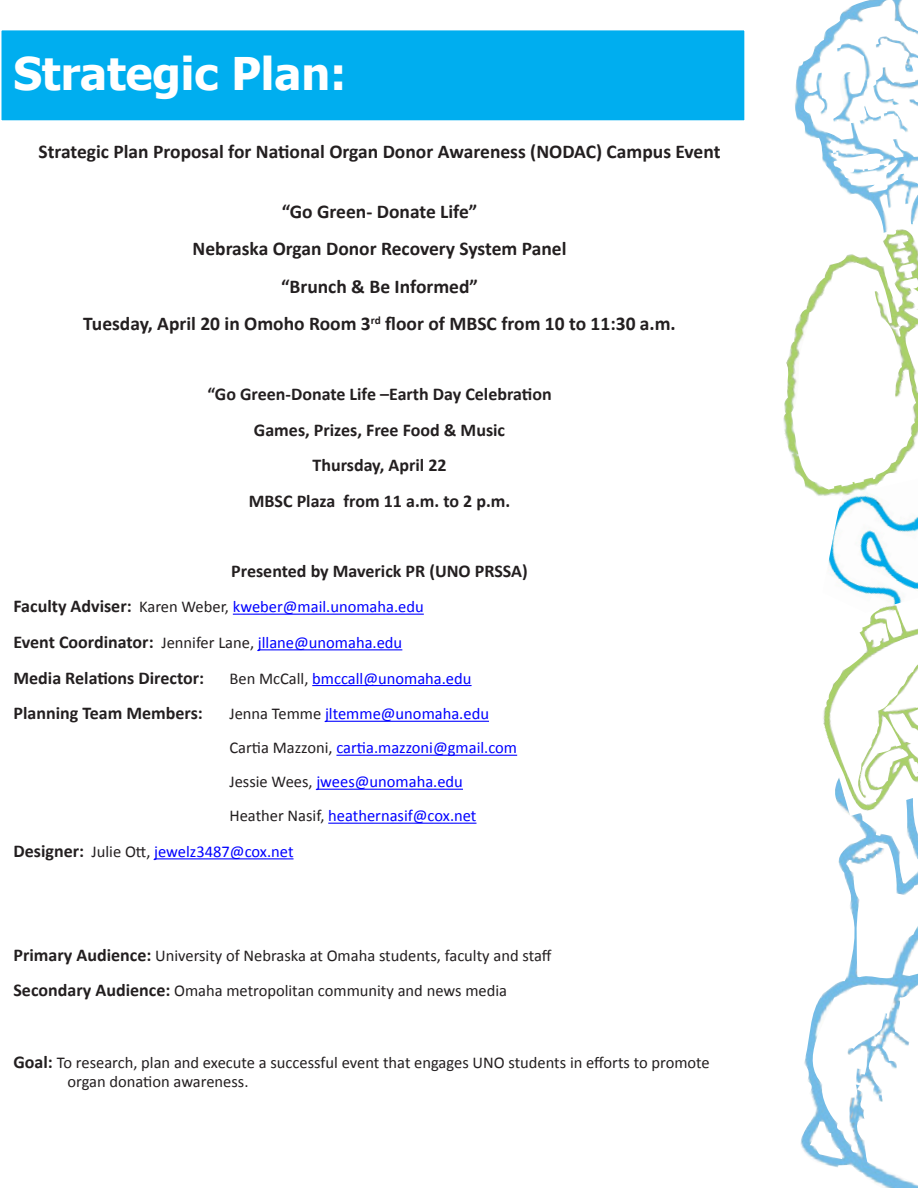
<style>
.page{position:relative;width:918px;height:1188px;background:#fff}
.page>*{position:absolute;margin:0;border:0;box-sizing:border-box;transform-origin:0 0}
.t1{font:700 45px "Tahoma";color:#fff}
.t2{font:700 19.5px "Calibri";color:#231f20}
.t3{font:700 18px "Calibri";color:#231f20}
.t4{font:16.5px "Calibri";color:#00f}
.t5{font:16.5px/19px "Calibri";color:#231f20}
.s1{font-weight:700;font-size:18px;color:#231f20}
.s2{color:#231f20}
.s3{font-weight:700;font-size:18px}
</style>
<div class="page">
<div style="left:1px;top:30px;width:744px;height:91px;background:#00aeef"></div>
<div style="left:0;top:29px;width:746px;height:93px;border:2px solid #fff"></div>
<img style="left:795px;top:0;width:123px;height:225px">
<img style="left:783px;top:229px;width:135px;height:245px">
<img style="left:800px;top:816px;width:118px;height:372px">
<svg style="left:797px;top:419px;width:121px;height:397px"></svg>
<img style="left:822px;top:605px;width:96px;height:206px">
<hr style="left:233px;top:614px;width:191px;height:1px;background:#00f">
<hr style="left:258px;top:649px;width:144px;height:1px;background:#00f">
<hr style="left:312px;top:685px;width:160px;height:1px;background:#00f">
<hr style="left:325px;top:721px;width:164px;height:1px;background:#00f">
<hr style="left:336px;top:755px;width:181px;height:1px;background:#00f">
<hr style="left:316px;top:789px;width:147px;height:1px;background:#00f">
<hr style="left:328px;top:823px;width:149px;height:1px;background:#00f">
<hr style="left:154px;top:858px;width:140px;height:1px;background:#00f">
<p class="t1" style="left:13px;top:42px;width:335px">Strategic Plan:</p>
<p class="t2" style="left:39px;top:139px;width:683px">Strategic Plan Proposal for National Organ Donor Awareness (NODAC) Campus Event</p>
<p class="t2" style="left:282px;top:199px;width:197px">“Go Green- Donate Life”</p>
<p class="t2" style="left:193px;top:237px;width:375px">Nebraska Organ Donor Recovery System Panel</p>
<p class="t2" style="left:281px;top:274px;width:199px">“Brunch &amp; Be Informed”</p>
<p class="t2" style="left:83px;top:312px;width:594px">Tuesday, April 20 in Omoho Room 3<sup>rd</sup> floor of MBSC from 10 to 11:30 a.m.</p>
<p class="t3" style="left:207px;top:383px;width:346px">“Go Green-Donate Life –Earth Day Celebration</p>
<p class="t3" style="left:254px;top:418px;width:253px">Games, Prizes, Free Food &amp; Music</p>
<p class="t3" style="left:313px;top:454px;width:136px">Thursday, April 22</p>
<p class="t3" style="left:249px;top:490px;width:263px">MBSC Plaza from 11 a.m. to 2 p.m.</p>
<p class="t3" style="left:231px;top:559px;width:298px">Presented by Maverick PR (UNO PRSSA)</p>
<p class="t4" style="left:13px;top:597px;width:412px"><span class="s1">Faculty Adviser:</span> <span class="s2">Karen Weber,</span> kweber@mail.unomaha.edu</p>
<p class="t4" style="left:13px;top:632px;width:390px"><span class="s1">Event Coordinator:</span> <span class="s2">Jennifer Lane,</span> jllane@unomaha.edu</p>
<p class="t3" style="left:13px;top:667px;width:192px">Media Relations Director:</p>
<p class="t4" style="left:229px;top:668px;width:244px"><span class="s2">Ben McCall,</span> bmccall@unomaha.edu</p>
<p class="t3" style="left:13px;top:702px;width:191px">Planning Team Members:</p>
<p class="t4" style="left:229px;top:704px;width:261px"><span class="s2">Jenna Temme</span> jltemme@unomaha.edu</p>
<p class="t4" style="left:230px;top:738px;width:289px"><span class="s2">Cartia Mazzoni,</span> cartia.mazzoni@gmail.com</p>
<p class="t4" style="left:229px;top:772px;width:235px"><span class="s2">Jessie Wees,</span> jwees@unomaha.edu</p>
<p class="t4" style="left:229px;top:806px;width:249px"><span class="s2">Heather Nasif,</span> heathernasif@cox.net</p>
<p class="t4" style="left:13px;top:841px;width:282px"><span class="s1">Designer:</span> <span class="s2">Julie Ott,</span> jewelz3487@cox.net</p>
<p class="t5" style="left:13px;top:945px;width:540px"><span class="s3">Primary Audience:</span> University of Nebraska at Omaha students, faculty and staff</p>
<p class="t5" style="left:13px;top:981px;width:495px"><span class="s3">Secondary Audience:</span> Omaha metropolitan community and news media</p>
<p class="t5" style="left:67px;top:1052px;width:644px;text-indent:-54px"><span class="s3">Goal:</span> To research, plan and execute a successful event that engages UNO students in efforts to promote organ donation awareness.</p>
</div>
